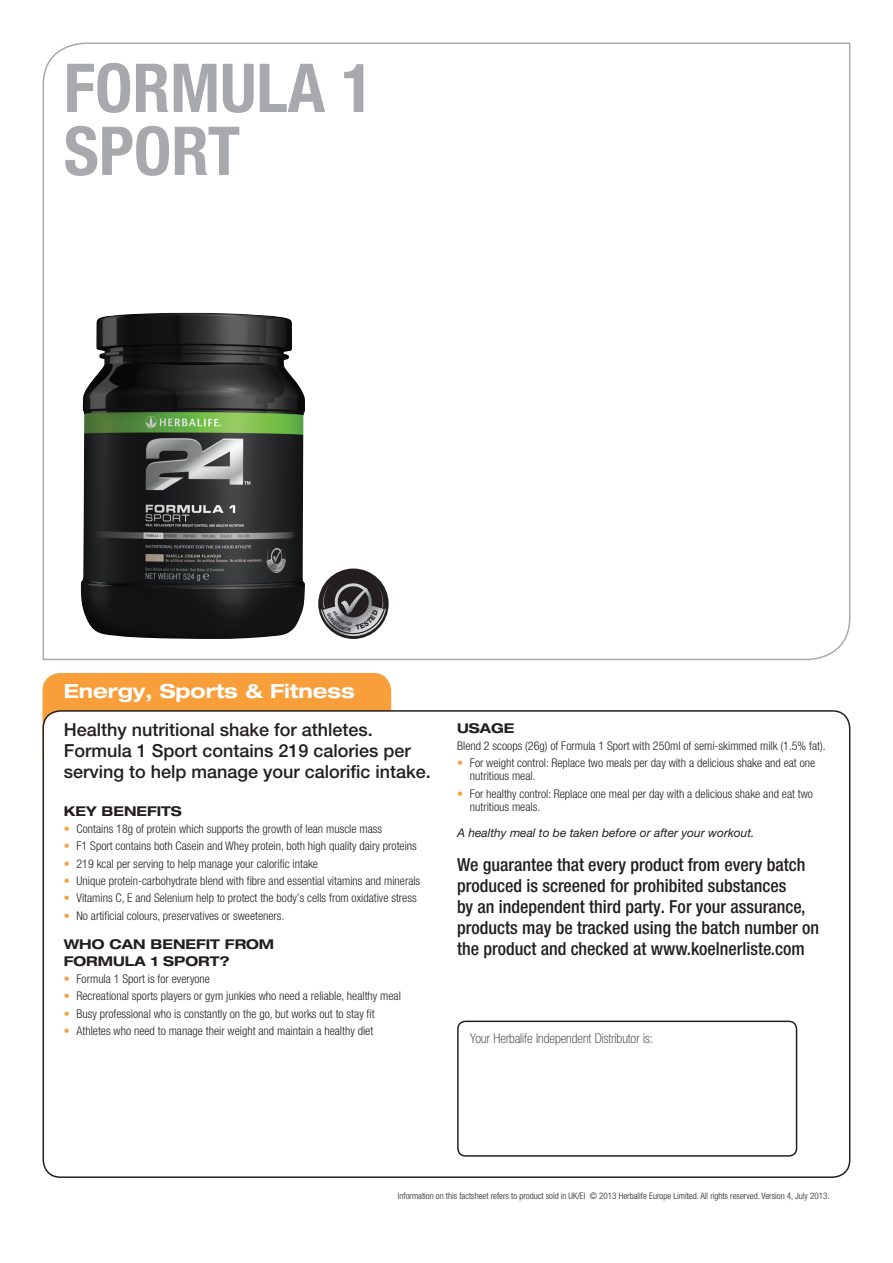
<style>
.page{position:relative;width:893px;height:1263px;background:#fff}
.page>*{position:absolute;margin:0;border:0;box-sizing:border-box;transform-origin:0 0}
.t1{font:700 condensed 67.5px/63px "Helvetica Neue LT Pro";color:#a8a9ad}
.t2{font:700 expanded 19.5px "Helvetica Neue LT Pro";letter-spacing:-.005em;color:#fff}
.t3{font:500 condensed 18px/21px "Helvetica Neue LT Pro";color:#231f20}
.t4{font:500 18px/21px "Helvetica Neue LT Pro";color:#231f20}
.t5{font:700 expanded 13.5px/16.5px "Helvetica Neue LT Pro";color:#231f20}
.t6{font:100 condensed 13.5px "Helvetica Neue LT Pro";color:#231f20}
.t7{font:300 condensed 12px/13.2px "Helvetica Neue LT Pro";color:#231f20}
.t8{font:italic 12px "Helvetica Neue LT Pro";color:#231f20}
.t9{font:300 condensed 9px "Helvetica Neue LT Pro";color:#231f20}
.s1{color:#f89f3c}
</style>
<div class="page">
<svg style="left:42px;top:42px;width:809px;height:619px"></svg>
<div style="left:43px;top:673px;width:348px;height:50px;background:#f89f3c"></div>
<div style="left:43px;top:711px;width:807px;height:466px;background:#fff;border-radius:17px"></div>
<img style="left:81px;top:313px;width:224px;height:326px">
<div style="left:318px;top:568px;width:71px;height:71px;background:#231f20;border-radius:50%"></div>
<div style="left:457px;top:1020px;width:340px;height:137px;border:2px solid #231f20;border-radius:8px"></div>
<svg style="left:321px;top:582px;width:65px;height:58px"></svg>
<h1 class="t1" style="left:64px;top:56px;width:311px">FORMULA 1<br>SPORT</h1>
<h2 class="t2" style="left:64px;top:679px;width:292px">Energy, Sports &amp; Fitness</h2>
<h3 class="t4" style="left:64px;top:719px;width:369px">Healthy nutritional shake for athletes.<br>Formula 1 Sport contains 219 calories per serving to help manage your calorific intake.</h3>
<p class="t5" style="left:64px;top:802px;width:120px">KEY BENEFITS</p>
<p class="t7" style="left:64px;top:822px;width:320px"><span class="s1">•</span> Contains 18g of protein which supports the growth of lean muscle mass</p>
<p class="t7" style="left:64px;top:839px;width:355px"><span class="s1">•</span> F1 Sport contains both Casein and Whey protein, both high quality dairy proteins</p>
<p class="t7" style="left:64px;top:857px;width:256px"><span class="s1">•</span> 219 kcal per serving to help manage your calorific intake</p>
<p class="t7" style="left:64px;top:874px;width:358px"><span class="s1">•</span> Unique protein-carbohydrate blend with fibre and essential vitamins and minerals</p>
<p class="t7" style="left:64px;top:891px;width:354px"><span class="s1">•</span> Vitamins C, E and Selenium help to protect the body’s cells from oxidative stress</p>
<p class="t7" style="left:64px;top:909px;width:222px"><span class="s1">•</span> No artificial colours, preservatives or sweeteners.</p>
<p class="t5" style="left:64px;top:936px;width:212px">WHO CAN BENEFIT FROM<br>FORMULA 1 SPORT?</p>
<p class="t7" style="left:64px;top:972px;width:148px"><span class="s1">•</span> Formula 1 Sport is for everyone</p>
<p class="t7" style="left:64px;top:989px;width:339px"><span class="s1">•</span> Recreational sports players or gym junkies who need a reliable, healthy meal</p>
<p class="t7" style="left:64px;top:1007px;width:312px"><span class="s1">•</span> Busy professional who is constantly on the go, but works out to stay fit</p>
<p class="t7" style="left:64px;top:1024px;width:311px"><span class="s1">•</span> Athletes who need to manage their weight and maintain a healthy diet</p>
<p class="t5" style="left:457px;top:719px;width:59px">USAGE</p>
<p class="t7" style="left:457px;top:739px;width:370px">Blend 2 scoops (26g) of Formula 1 Sport with 250ml of semi-skimmed milk (1.5% fat).</p>
<p class="t7" style="left:470px;top:756px;width:347px;text-indent:-13px"><span class="s1">•</span> For weight control: Replace two meals per day with a delicious shake and eat one nutritious meal.</p>
<p class="t7" style="left:470px;top:787px;width:345px;text-indent:-13px"><span class="s1">•</span> For healthy control: Replace one meal per day with a delicious shake and eat two nutritious meals.</p>
<p class="t8" style="left:457px;top:825px;width:299px">A healthy meal to be taken before or after your workout.</p>
<p class="t3" style="left:457px;top:853px;width:363px">We guarantee that every product from every batch produced is screened for prohibited substances<br>by an independent third party. For your assurance, products may be tracked using the batch number on the product and checked at www.koelnerliste.com</p>
<p class="t6" style="left:470px;top:1031px;width:184px">Your Herbalife Independent Distributor is:</p>
<p class="t9" style="left:398px;top:1191px;width:433px">Information on this factsheet refers to product sold in UK/EI © 2013 Herbalife Europe Limited. All rights reserved. Version 4, July 2013.</p>
</div>
